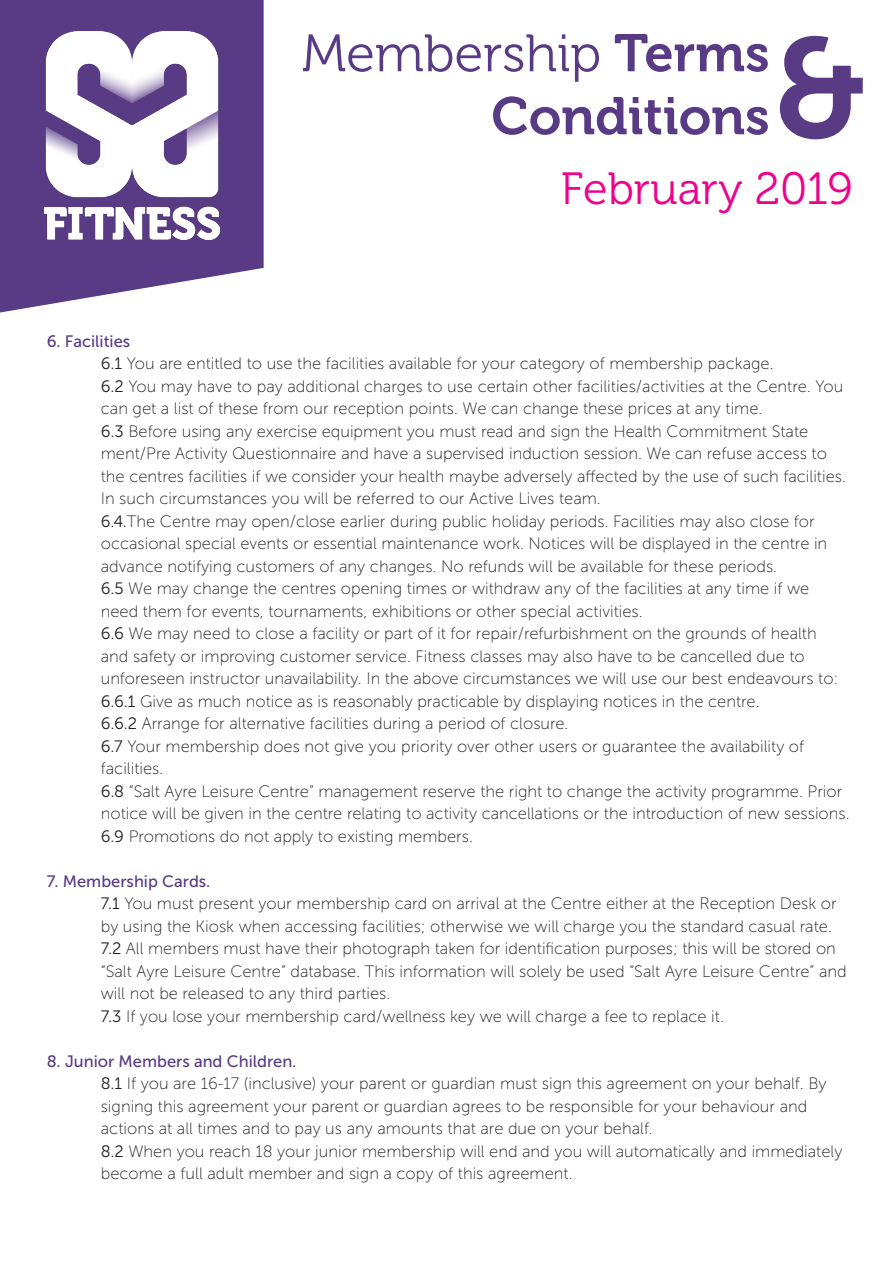
<style>
.page{position:relative;width:893px;height:1263px;background:#fff}
.page>*{position:absolute;margin:0;border:0;box-sizing:border-box;transform-origin:0 0}
.t1{font:141px "Museo 700";color:#593b85}
.t2{font:52.5px/63px "Museo 700";color:#593b85;text-align:right}
.t3{font:45px "Museo 300";color:#ed028c}
.t4{font:16.5px/22.5px "Museo Sans 100";color:#231f20}
.t5{font:16.5px "Museo Sans 500";color:#593b85}
.s1{font-family:"Museo 300"}
.s2{font-family:"Museo Sans 300"}
</style>
<div class="page">
<svg style="left:0;top:0;width:264px;height:312px;background:#6d5394"></svg>
<img style="left:44px;top:32px;width:175px;height:207px">
<p class="t2" style="left:302px;top:22px;width:469px"><span class="s1">Membership</span> Terms<br>Conditions</p>
<p class="t1" style="left:774px;top:10px;width:93px">&amp;</p>
<p class="t3" style="left:561px;top:164px;width:293px">February 2019</p>
<p class="t5" style="left:47px;top:332px;width:85px">6. Facilities</p>
<p class="t4" style="left:101px;top:352px;width:674px"><span class="s2">6.1</span> You are entitled to use the facilities available for your category of membership package.</p>
<p class="t4" style="left:101px;top:375px;width:744px"><span class="s2">6.2</span> You may have to pay additional charges to use certain other facilities/activities at the Centre. You can get a list of these from our reception points. We can change these prices at any time.</p>
<p class="t4" style="left:101px;top:420px;width:747px"><span class="s2">6.3</span> Before using any exercise equipment you must read and sign the Health Commitment State ment/Pre Activity Questionnaire and have a supervised induction session. We can refuse access to the centres facilities if we consider your health maybe adversely affected by the use of such facilities.<br>In such circumstances you will be referred to our Active Lives team.</p>
<p class="t4" style="left:101px;top:510px;width:728px"><span class="s2">6.4.</span>The Centre may open/close earlier during public holiday periods. Facilities may also close for occasional special events or essential maintenance work. Notices will be displayed in the centre in advance notifying customers of any changes. No refunds will be available for these periods.</p>
<p class="t4" style="left:101px;top:577px;width:710px"><span class="s2">6.5</span> We may change the centres opening times or withdraw any of the facilities at any time if we need them for events, tournaments, exhibitions or other special activities.</p>
<p class="t4" style="left:101px;top:622px;width:739px"><span class="s2">6.6</span> We may need to close a facility or part of it for repair/refurbishment on the grounds of health and safety or improving customer service. Fitness classes may also have to be cancelled due to unforeseen instructor unavailability. In the above circumstances we will use our best endeavours to:</p>
<p class="t4" style="left:101px;top:690px;width:660px"><span class="s2">6.6.1</span> Give as much notice as is reasonably practicable by displaying notices in the centre.</p>
<p class="t4" style="left:101px;top:712px;width:469px"><span class="s2">6.6.2</span> Arrange for alternative facilities during a period of closure.</p>
<p class="t4" style="left:101px;top:735px;width:705px"><span class="s2">6.7</span> Your membership does not give you priority over other users or guarantee the availability of facilities.</p>
<p class="t4" style="left:101px;top:780px;width:750px"><span class="s2">6.8</span> “Salt Ayre Leisure Centre” management reserve the right to change the activity programme. Prior notice will be given in the centre relating to activity cancellations or the introduction of new sessions.</p>
<p class="t4" style="left:101px;top:825px;width:374px"><span class="s2">6.9</span> Promotions do not apply to existing members.</p>
<p class="t5" style="left:47px;top:872px;width:165px">7. Membership Cards.</p>
<p class="t4" style="left:101px;top:892px;width:737px"><span class="s2">7.1</span> You must present your membership card on arrival at the Centre either at the Reception Desk or by using the Kiosk when accessing facilities; otherwise we will charge you the standard casual rate.</p>
<p class="t4" style="left:101px;top:937px;width:747px"><span class="s2">7.2</span> All members must have their photograph taken for identification purposes; this will be stored on “Salt Ayre Leisure Centre” database. This information will solely be used “Salt Ayre Leisure Centre” and will not be released to any third parties.</p>
<p class="t4" style="left:101px;top:1005px;width:625px"><span class="s2">7.3</span> If you lose your membership card/wellness key we will charge a fee to replace it.</p>
<p class="t5" style="left:47px;top:1052px;width:251px">8. Junior Members and Children.</p>
<p class="t4" style="left:101px;top:1072px;width:727px"><span class="s2">8.1</span> If you are 16-17 (inclusive) your parent or guardian must sign this agreement on your behalf. By signing this agreement your parent or guardian agrees to be responsible for your behaviour and actions at all times and to pay us any amounts that are due on your behalf.</p>
<p class="t4" style="left:101px;top:1140px;width:743px"><span class="s2">8.2</span> When you reach 18 your junior membership will end and you will automatically and immediately become a full adult member and sign a copy of this agreement.</p>
</div>
